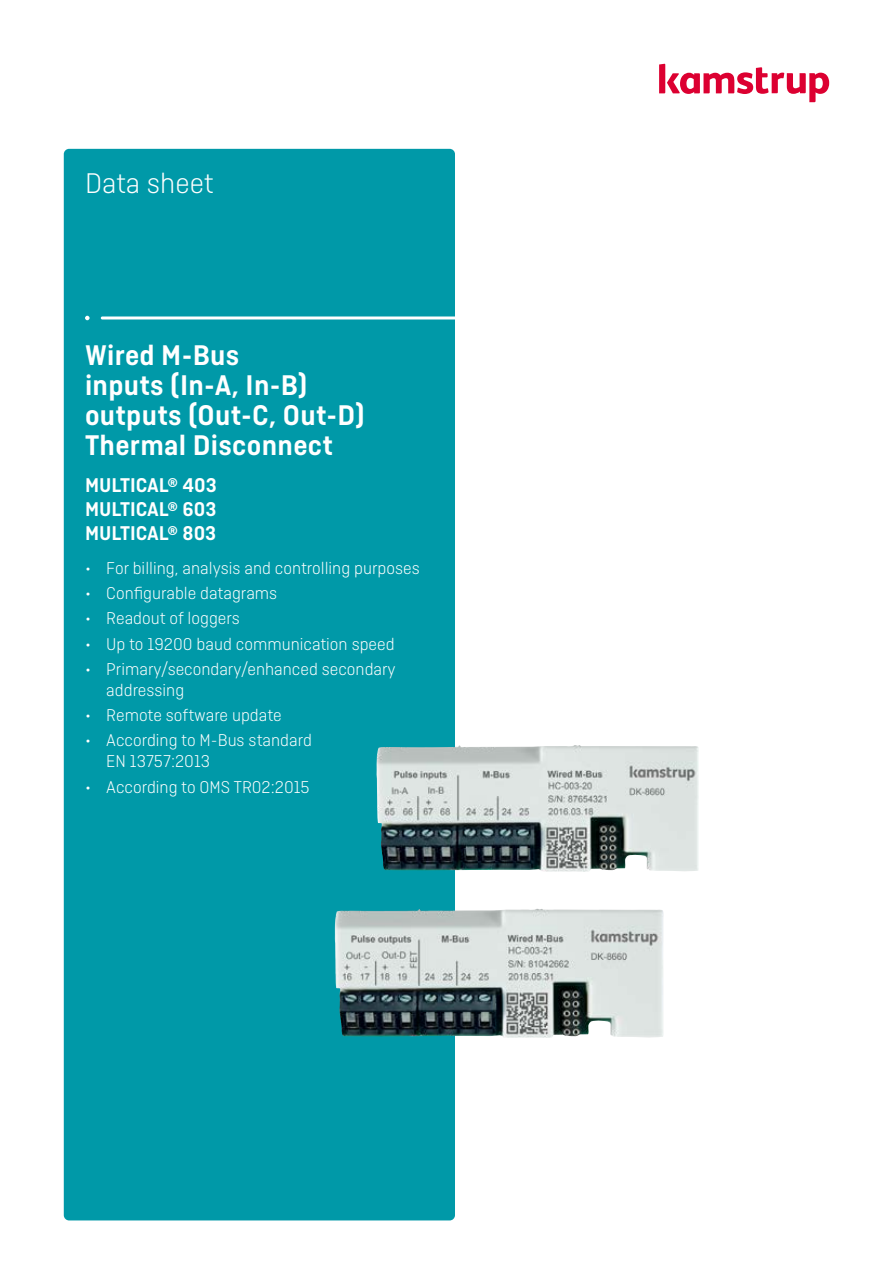
<style>
.page{position:relative;width:893px;height:1263px;background:#fff}
.page>*{position:absolute;margin:0;border:0;box-sizing:border-box;transform-origin:0 0}
.t1{font:600 30px/30px "Ciutadella";letter-spacing:.01em;color:#fff}
.t2{font:300 30px "Ciutadella";color:#fff}
.t3{font:600 21px/24px "Ciutadella";color:#fff;text-align:justify}
.t4{font:300 18px/21px "Ciutadella";color:#fff}
</style>
<div class="page">
<div style="left:64px;top:149px;width:391px;height:1071px;background:#0099a8;border-radius:5px"></div>
<svg style="left:85px;top:316px;width:370px;height:4px"></svg>
<svg style="left:659px;top:64px;width:170px;height:38px"></svg>
<img style="left:376px;top:745px;width:323px;height:127px">
<img style="left:334px;top:909px;width:330px;height:129px">
<h1 class="t2" style="left:85px;top:167px;width:130px">Data sheet</h1>
<h1 class="t1" style="left:85px;top:340px;width:281px">Wired M-Bus<br>inputs (In-A, In-B) outputs (Out-C, Out-D)<br>Thermal Disconnect</h1>
<p class="t3" style="left:85px;top:473px;width:133px">MULTICAL® 403<br>MULTICAL® 603<br>MULTICAL® 803</p>
<p class="t4" style="left:85px;top:557px;width:336px">• For billing, analysis and controlling purposes</p>
<p class="t4" style="left:85px;top:583px;width:194px">• Configurable datagrams</p>
<p class="t4" style="left:85px;top:608px;width:156px">• Readout of loggers</p>
<p class="t4" style="left:85px;top:633px;width:311px">• Up to 19200 baud communication speed</p>
<p class="t4" style="left:106px;top:658px;width:291px;text-indent:-21px">• Primary/secondary/enhanced secondary addressing</p>
<p class="t4" style="left:85px;top:705px;width:198px">• Remote software update</p>
<p class="t4" style="left:106px;top:730px;width:207px;text-indent:-21px">• According to M-Bus standard<br>EN 13757:2013</p>
<p class="t4" style="left:85px;top:776px;width:226px">• According to OMS TR02:2015</p>
</div>
